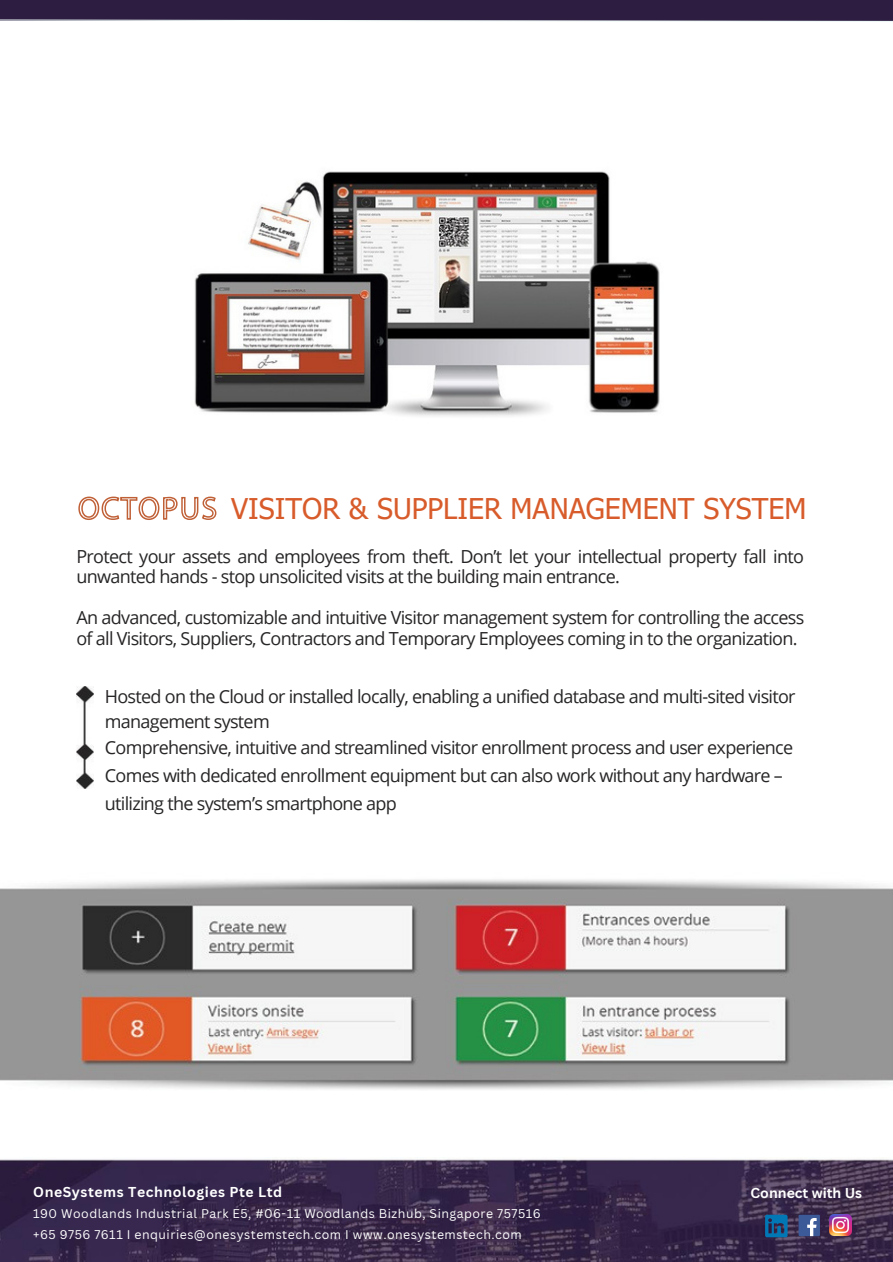
<style>
.page{position:relative;width:893px;height:1262px;background:#fff}
.page>*{position:absolute;margin:0;border:0;box-sizing:border-box;transform-origin:0 0}
.t1{font:28.5px "Tahoma";color:#d85c2b}
.t2{font:18px/28.2px "Open Sans";letter-spacing:-.04em;color:#272525}
.t3{font:700 13.95px "Canva Sans";letter-spacing:.04em;color:#fff}
.t4{font:700 13.95px "Canva Sans";color:#fff}
.t5{font:12.3px "Canva Sans";letter-spacing:.04em;color:#fff}
</style>
<div class="page">
<div style="left:0;top:0;width:892px;height:20px;background:#2c1d41"></div>
<img style="left:76px;top:686px;width:17px;height:102px">
<svg style="left:0;top:19px;width:892px;height:3px"></svg>
<img style="left:0;top:1159px;width:892px;height:102px">
<img style="left:194px;top:171px;width:466px;height:245px">
<img style="left:0;top:879px;width:892px;height:211px">
<svg style="left:78px;top:496px;width:138px;height:24px"></svg>
<svg style="left:764px;top:1214px;width:23px;height:22px"></svg>
<div style="left:798px;top:1214px;width:21px;height:21px;background:#3d5a98"></div>
<svg style="left:807px;top:1218px;width:9px;height:17px"></svg>
<img style="left:829px;top:1213px;width:21px;height:22px">
<p class="t1" style="left:231px;top:490px;width:576px">VISITOR &amp; SUPPLIER MANAGEMENT SYSTEM</p>
<p class="t2" style="left:76px;top:545px;width:728px;line-height:20.2px">Protect your assets and employees from theft. Don’t let your intellectual property fall into unwanted hands - stop unsolicited visits at the building main entrance.</p>
<p class="t2" style="left:76px;top:605px;width:729px;line-height:21.5px">An advanced, customizable and intuitive Visitor management system for controlling the access of all Visitors, Suppliers, Contractors and Temporary Employees coming in to the organization.</p>
<p class="t2" style="left:105px;top:683px;width:691px;line-height:24.8px">Hosted on the Cloud or installed locally, enabling a unified database and multi-sited visitor management system</p>
<p class="t2" style="left:105px;top:732px;width:689px">Comprehensive, intuitive and streamlined visitor enrollment process and user experience<br>Comes with dedicated enrollment equipment but can also work without any hardware – utilizing the system’s smartphone app</p>
<p class="t3" style="left:33px;top:1181px;width:250px">OneSystems Technologies Pte Ltd</p>
<p class="t5" style="left:33px;top:1204px;width:509px">190 Woodlands Industrial Park E5, #06-11 Woodlands Bizhub, Singapore 757516</p>
<p class="t5" style="left:33px;top:1225px;width:490px">+65 9756 7611 I enquiries@onesystemstech.com I www.onesystemstech.com</p>
<p class="t4" style="left:750px;top:1182px;width:113px">Connect with Us</p>
</div>
